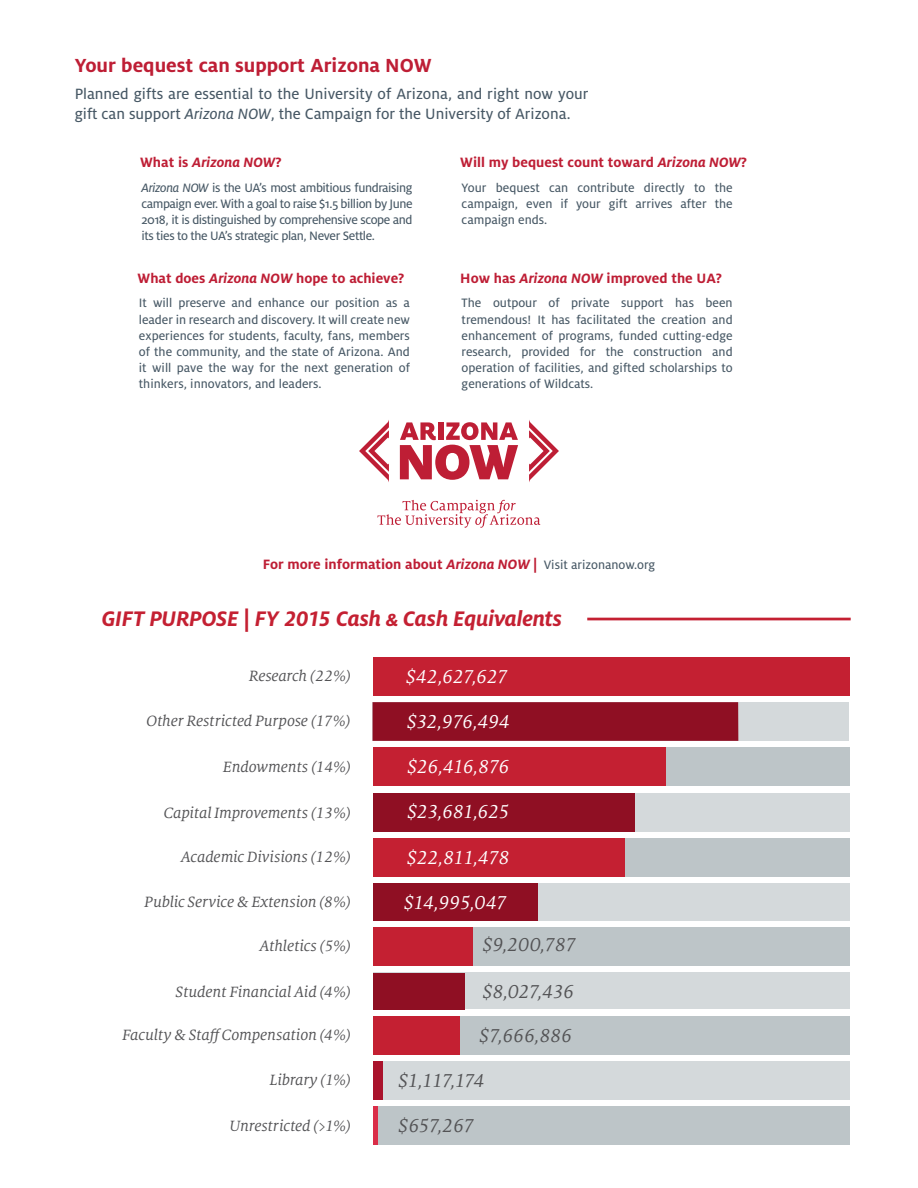
<style>
.page{position:relative;width:918px;height:1188px;background:#fff}
.page>*{position:absolute;margin:0;border:0;box-sizing:border-box;transform-origin:0 0}
.t1{font:italic 700 23.4px "Milo OT";letter-spacing:-.01em;color:#c42032}
.t2{font:700 21px "Milo OT";color:#be1e35}
.Main_Paragraphs{font:italic 20.55px "Milo Serif OT";letter-spacing:-.095em;color:#fff}
.Main_Paragraphs-2{font:italic 20.55px "Milo Serif OT";letter-spacing:-.09em;color:#535355}
.Main_Paragraphs-3{font:italic 16.5px "Milo Serif OT";letter-spacing:-.01em;color:#535355}
.t3{font:16.5px/19.8px "Milo OT Text";color:#475865}
.t4{font:700 15px "Milo OT";color:#be1e35}
.t5{font:italic 700 15px "Milo OT";color:#be1e35}
.t6{font:13.5px/16.2px "Milo OT Text";color:#475865;text-align:justify}
.s1{font-family:"Milo OT Text Ita"}
.s2{font-style:normal}
.s3{font-style:italic}
.s4{font-family:"Milo OT Text";font-weight:400;font-size:13.5px;color:#475865}
</style>
<div class="page">
<svg style="left:377px;top:500px;width:163px;height:28px"></svg>
<svg style="left:400px;top:422px;width:118px;height:58px"></svg>
<svg style="left:529px;top:420px;width:30px;height:62px"></svg>
<svg style="left:359px;top:420px;width:30px;height:62px"></svg>
<div style="left:373px;top:657px;width:476px;height:39px;background:#c42032"></div>
<div style="left:373px;top:702px;width:476px;height:39px;background:#d4d9db"></div>
<div style="left:373px;top:1106px;width:476px;height:39px;background:#bdc5c8"></div>
<div style="left:373px;top:747px;width:476px;height:39px;background:#bdc5c8"></div>
<div style="left:373px;top:1061px;width:476px;height:39px;background:#d4d9db"></div>
<div style="left:373px;top:793px;width:476px;height:38px;background:#d4d9db"></div>
<div style="left:373px;top:1016px;width:476px;height:38px;background:#bdc5c8"></div>
<div style="left:373px;top:838px;width:476px;height:38px;background:#bdc5c8"></div>
<div style="left:373px;top:972px;width:476px;height:37px;background:#d4d9db"></div>
<div style="left:373px;top:883px;width:476px;height:38px;background:#d4d9db"></div>
<div style="left:373px;top:927px;width:476px;height:39px;background:#bdc5c8"></div>
<div style="left:373px;top:927px;width:100px;height:39px;background:#c42032"></div>
<hr style="left:587px;top:618px;width:264px;height:2px;background:#c42032">
<div style="left:373px;top:702px;width:365px;height:39px;background:#8f0f23"></div>
<div style="left:373px;top:747px;width:292px;height:39px;background:#c42032"></div>
<div style="left:373px;top:793px;width:262px;height:38px;background:#8f0f23"></div>
<div style="left:373px;top:838px;width:252px;height:38px;background:#c42032"></div>
<div style="left:373px;top:883px;width:165px;height:38px;background:#8f0f23"></div>
<div style="left:373px;top:973px;width:92px;height:36px;background:#8f0f23"></div>
<div style="left:373px;top:1016px;width:86px;height:38px;background:#c42032"></div>
<p class="t2" style="left:75px;top:54px;width:358px">Your bequest can support Arizona NOW</p>
<p class="t3" style="left:75px;top:84px;width:515px">Planned gifts are essential to the University of Arizona, and right now your gift can support <span class="s1">Arizona NOW</span>, the Campaign for the University of Arizona.</p>
<p class="t5" style="left:140px;top:154px;width:143px"><span class="s2">What is</span> Arizona NOW<span class="s2">?</span></p>
<p class="t6" style="left:142px;top:179px;width:273px"><span class="s1">Arizona NOW</span> is the UA’s most ambitious fundraising campaign ever. With a goal to raise $1.5 billion by June 2018, it is distinguished by comprehensive scope and its ties to the UA’s strategic plan, Never Settle.</p>
<p class="t4" style="left:138px;top:269px;width:268px">What does <span class="s3">Arizona NOW</span> hope to achieve?</p>
<p class="t6" style="left:139px;top:295px;width:273px">It will preserve and enhance our position as a leader in research and discovery. It will create new experiences for students, faculty, fans, members of the community, and the state of Arizona. And it will pave the way for the next generation of thinkers, innovators, and leaders.</p>
<p class="t4" style="left:460px;top:154px;width:288px">Will my bequest count toward <span class="s3">Arizona NOW</span>?</p>
<p class="t6" style="left:462px;top:179px;width:273px">Your bequest can contribute directly to the campaign, even if your gift arrives after the campaign ends.</p>
<p class="t4" style="left:460px;top:269px;width:263px">How has <span class="s3">Arizona NOW</span> improved the UA?</p>
<p class="t6" style="left:462px;top:295px;width:273px">The outpour of private support has been tremendous! It has facilitated the creation and enhancement of programs, funded cutting-edge research, provided for the construction and operation of facilities, and gifted scholarships to generations of Wildcats.</p>
<p class="t4" style="left:263px;top:556px;width:394px">For more information about <span class="s3">Arizona NOW |</span> <span class="s4">Visit arizonanow.org</span></p>
<p class="t1" style="left:102px;top:605px;width:462px">GIFT PURPOSE | FY 2015 Cash &amp; Cash Equivalents</p>
<p class="Main_Paragraphs-3" style="left:249px;top:667px;width:104px">Research (22%)</p>
<p class="Main_Paragraphs" style="left:405px;top:665px;width:105px">$42,627,627</p>
<p class="Main_Paragraphs-3" style="left:146px;top:713px;width:206px">Other Restricted Purpose (17%)</p>
<p class="Main_Paragraphs" style="left:406px;top:711px;width:106px">$32,976,494</p>
<p class="Main_Paragraphs-3" style="left:223px;top:758px;width:130px">Endowments (14%)</p>
<p class="Main_Paragraphs" style="left:407px;top:756px;width:105px">$26,416,876</p>
<p class="Main_Paragraphs-3" style="left:164px;top:804px;width:189px">Capital Improvements (13%)</p>
<p class="Main_Paragraphs" style="left:407px;top:801px;width:105px">$23,681,625</p>
<p class="Main_Paragraphs-3" style="left:181px;top:848px;width:172px">Academic Divisions (12%)</p>
<p class="Main_Paragraphs" style="left:406px;top:846px;width:105px">$22,811,478</p>
<p class="Main_Paragraphs-3" style="left:144px;top:893px;width:208px">Public Service &amp; Extension (8%)</p>
<p class="Main_Paragraphs" style="left:403px;top:891px;width:106px">$14,995,047</p>
<p class="Main_Paragraphs-3" style="left:259px;top:938px;width:93px">Athletics (5%)</p>
<p class="Main_Paragraphs-3" style="left:176px;top:983px;width:177px">Student Financial Aid (4%)</p>
<p class="Main_Paragraphs-2" style="left:482px;top:981px;width:94px">$8,027,436</p>
<p class="Main_Paragraphs-2" style="left:482px;top:934px;width:97px">$9,200,787</p>
<p class="Main_Paragraphs-3" style="left:122px;top:1026px;width:230px">Faculty &amp; Staff Compensation (4%)</p>
<p class="Main_Paragraphs-2" style="left:479px;top:1024px;width:95px">$7,666,886</p>
<p class="Main_Paragraphs-3" style="left:270px;top:1072px;width:83px">Library (1%)</p>
<p class="Main_Paragraphs-2" style="left:398px;top:1070px;width:89px">$1,117,174</p>
<p class="Main_Paragraphs-3" style="left:229px;top:1117px;width:123px">Unrestricted (&gt;1%)</p>
<p class="Main_Paragraphs-2" style="left:398px;top:1115px;width:79px">$657,267</p>
</div>
